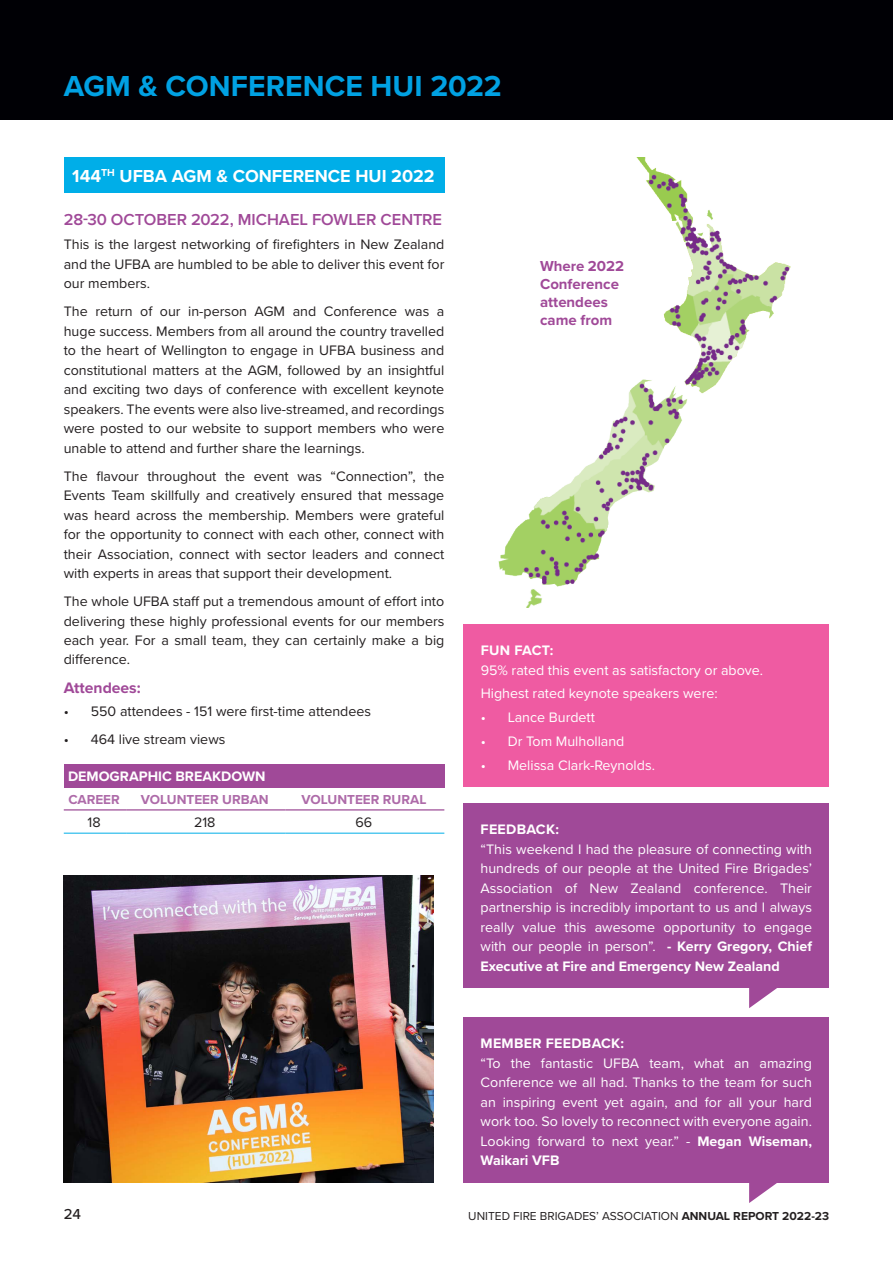
<style>
.page{position:relative;width:893px;height:1263px;background:#fff}
.page>*{position:absolute;margin:0;border:0;box-sizing:border-box;transform-origin:0 0}
.t1{font:700 30px "Proxima Nova";color:#00a1e3}
.t2{font:700 18px "Proxima Nova";color:#fff}
.t3{font:600 16.5px "Proxima Nova";color:#a04998}
.t4{font:700 15.75px "Proxima Nova";color:#a04998}
.t5{font:700 15px/18px "Proxima Nova";color:#a04998}
.t6{font:500 15px "Proxima Nova";color:#231f20}
.t7{font:14.25px/19.5px "Proxima Nova";color:#231f20;text-align:justify}
.t8{font:14.25px/19.5px "Proxima Nova";color:#fff;text-align:justify}
.t9{font:700 14.25px "Proxima Nova";color:#fff}
.t10{font:700 14.25px "Proxima Nova";letter-spacing:.02em;color:#fff}
.t11{font:700 13.5px "Proxima Nova";color:#ae6ba9}
.t12{font:12px "Proxima Nova";color:#231f20}
.s1{font-weight:700}
</style>
<div class="page">
<img style="left:498px;top:157px;width:292px;height:450px">
<svg style="left:749px;top:1182px;width:76px;height:21px"></svg>
<div style="left:464px;top:1017px;width:365px;height:165px;background:#a04998"></div>
<svg style="left:749px;top:988px;width:28px;height:20px"></svg>
<div style="left:464px;top:803px;width:365px;height:185px;background:#a04998"></div>
<div style="left:0;top:0;width:581px;height:119px;background:#000005"></div>
<div style="left:581px;top:0;width:312px;height:119px;background:#000005"></div>
<div style="left:64px;top:157px;width:380px;height:36px;background:#00aee8"></div>
<div style="left:64px;top:764px;width:380px;height:23px;background:#a04998"></div>
<hr style="left:64px;top:833px;width:62px;height:1px;background:#00aee8">
<hr style="left:126px;top:833px;width:159px;height:1px;background:#00aee8">
<hr style="left:285px;top:833px;width:159px;height:1px;background:#00aee8">
<hr style="left:64px;top:809px;width:62px;height:2px;background:#ae6ba9">
<hr style="left:126px;top:809px;width:159px;height:2px;background:#ae6ba9">
<hr style="left:285px;top:809px;width:159px;height:2px;background:#ae6ba9">
<img style="left:64px;top:876px;width:370px;height:306px">
<div style="left:464px;top:624px;width:365px;height:162px;background:#ef5ba2"></div>
<h1 class="t1" style="left:64px;top:63px;width:439px">AGM &amp; CONFERENCE HUI 2022</h1>
<p class="t2" style="left:72px;top:163px;width:364px">144<sup>TH</sup> UFBA AGM &amp; CONFERENCE HUI 2022</p>
<p class="t3" style="left:64px;top:207px;width:380px">28-30 OCTOBER 2022, MICHAEL FOWLER CENTRE</p>
<p class="t7" style="left:64px;top:234px;width:382px">This is the largest networking of firefighters in New Zealand and the UFBA are humbled to be able to deliver this event for our members.</p>
<p class="t7" style="left:64px;top:301px;width:382px">The return of our in-person AGM and Conference was a huge success. Members from all around the country travelled to the heart of Wellington to engage in UFBA business and constitutional matters at the AGM, followed by an insightful and exciting two days of conference with excellent keynote speakers. The events were also live-streamed, and recordings were posted to our website to support members who were unable to attend and further share the learnings.</p>
<p class="t7" style="left:64px;top:465px;width:382px">The flavour throughout the event was “Connection”, the Events Team skillfully and creatively ensured that message was heard across the membership. Members were grateful for the opportunity to connect with each other, connect with their Association, connect with sector leaders and connect with experts in areas that support their development.</p>
<p class="t7" style="left:64px;top:591px;width:382px">The whole UFBA staff put a tremendous amount of effort into delivering these highly professional events for our members each year. For a small team, they can certainly make a big difference.</p>
<p class="t4" style="left:64px;top:676px;width:79px">Attendees:</p>
<p class="t7" style="left:64px;top:701px;width:309px">• 550 attendees - 151 were first-time attendees</p>
<p class="t7" style="left:64px;top:729px;width:163px">• 464 live stream views</p>
<p class="t9" style="left:68px;top:766px;width:199px">DEMOGRAPHIC BREAKDOWN</p>
<p class="t11" style="left:68px;top:789px;width:53px">CAREER</p>
<p class="t11" style="left:141px;top:789px;width:129px">VOLUNTEER URBAN</p>
<p class="t11" style="left:301px;top:789px;width:126px">VOLUNTEER RURAL</p>
<p class="t7" style="left:88px;top:812px;width:15px">18</p>
<p class="t7" style="left:194px;top:812px;width:23px">218</p>
<p class="t7" style="left:355px;top:812px;width:18px">66</p>
<p class="t5" style="left:540px;top:257px;width:86px">Where 2022<br>Conference attendees came from</p>
<p class="t9" style="left:481px;top:640px;width:74px">FUN FACT:</p>
<p class="t8" style="left:481px;top:657px;width:284px;line-height:23.7px">95% rated this event as satisfactory or above.<br>Highest rated keynote speakers were:</p>
<p class="t8" style="left:481px;top:707px;width:116px">• Lance Burdett</p>
<p class="t8" style="left:481px;top:731px;width:145px">• Dr Tom Mulholland</p>
<p class="t8" style="left:481px;top:754px;width:176px">• Melissa Clark-Reynolds.</p>
<p class="t10" style="left:481px;top:819px;width:80px">FEEDBACK:</p>
<p class="t8" style="left:481px;top:838px;width:333px">“This weekend I had the pleasure of connecting with hundreds of our people at the United Fire Brigades’ Association of New Zealand conference. Their partnership is incredibly important to us and I always really value this awesome opportunity to engage with our people in person”. <span class="s1">- Kerry Gregory, Chief Executive at Fire and Emergency New Zealand</span></p>
<p class="t10" style="left:481px;top:1033px;width:145px">MEMBER FEEDBACK:</p>
<p class="t8" style="left:481px;top:1053px;width:333px">“To the fantastic UFBA team, what an amazing Conference we all had. Thanks to the team for such an inspiring event yet again, and for all your hard work too. So lovely to reconnect with everyone again.<br>Looking forward to next year.” - <span class="s1">Megan Wiseman, Waikari VFB</span></p>
<p class="t6" style="left:64px;top:1203px;width:19px">24</p>
<p class="t12" style="left:468px;top:1207px;width:362px">UNITED FIRE BRIGADES’ ASSOCIATION <span class="s1">ANNUAL REPORT 2022-23</span></p>
</div>
